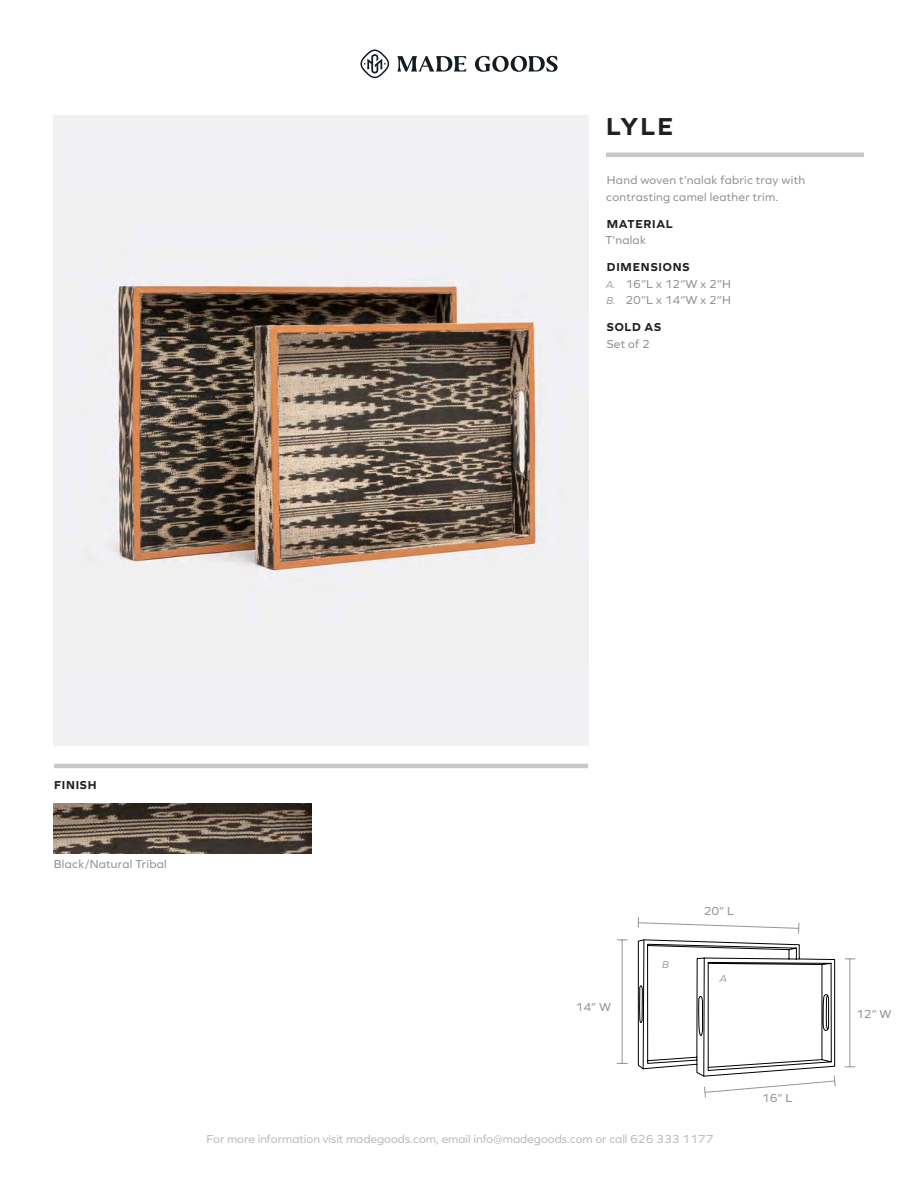
<style>
.page{position:relative;width:918px;height:1188px;background:#fff}
.page>*{position:absolute;margin:0;border:0;box-sizing:border-box;transform-origin:0 0}
.t1{font:700 25.5px "Graphie";color:#231f20}
.t2{font:12px/16.5px "Graphie";letter-spacing:.02em;color:#939598}
.t3{font:12px "Graphie";color:#bcbdc0}
.t4{font:700 12px "Graphie";letter-spacing:.065em;color:#231f20}
.t5{font:italic 10.5px "Graphie";color:#939598}
.s1{font-style:italic;font-size:10.5px}
</style>
<div class="page">
<hr style="left:606px;top:153px;width:258px;height:4px;background:#c7c8ca">
<svg style="left:397px;top:56px;width:161px;height:16px"></svg>
<svg style="left:360px;top:50px;width:29px;height:28px"></svg>
<hr style="left:54px;top:764px;width:534px;height:4px;background:#c7c8ca">
<img style="left:54px;top:803px;width:258px;height:51px">
<img style="left:54px;top:195px;width:534px;height:470px">
<svg style="left:637px;top:917px;width:199px;height:181px"></svg>
<hr style="left:849px;top:959px;width:1px;height:108px;background:#939598">
<hr style="left:622px;top:940px;width:1px;height:123px;background:#939598">
<p class="t1" style="left:606px;top:111px;width:68px">LYLE</p>
<p class="t2" style="left:606px;top:172px;width:200px">Hand woven t’nalak fabric tray with contrasting camel leather trim.</p>
<p class="t4" style="left:607px;top:217px;width:67px">MATERIAL</p>
<p class="t2" style="left:606px;top:232px;width:42px">T’nalak</p>
<p class="t4" style="left:607px;top:260px;width:84px">DIMENSIONS</p>
<p class="t2" style="left:606px;top:275px;width:127px"><span class="s1">A.</span> 16”L x 12”W x 2”H</p>
<p class="t2" style="left:607px;top:292px;width:126px"><span class="s1">B.</span> 20”L x 14”W x 2”H</p>
<p class="t4" style="left:607px;top:320px;width:56px">SOLD AS</p>
<p class="t2" style="left:607px;top:335px;width:45px">Set of 2</p>
<p class="t4" style="left:54px;top:778px;width:44px">FINISH</p>
<p class="t2" style="left:54px;top:855px;width:114px">Black/Natural Tribal</p>
<p class="t2" style="left:576px;top:998px;width:37px">14” W</p>
<p class="t5" style="left:662px;top:958px;width:8px">B</p>
<p class="t2" style="left:704px;top:902px;width:32px">20” L</p>
<p class="t5" style="left:719px;top:973px;width:9px">A</p>
<p class="t3" style="left:207px;top:1132px;width:508px">For more information visit madegoods.com, email info@madegoods.com or call 626 333 1177</p>
<p class="t2" style="left:762px;top:1089px;width:32px">16” L</p>
<p class="t2" style="left:856px;top:1006px;width:37px">12” W</p>
</div>
